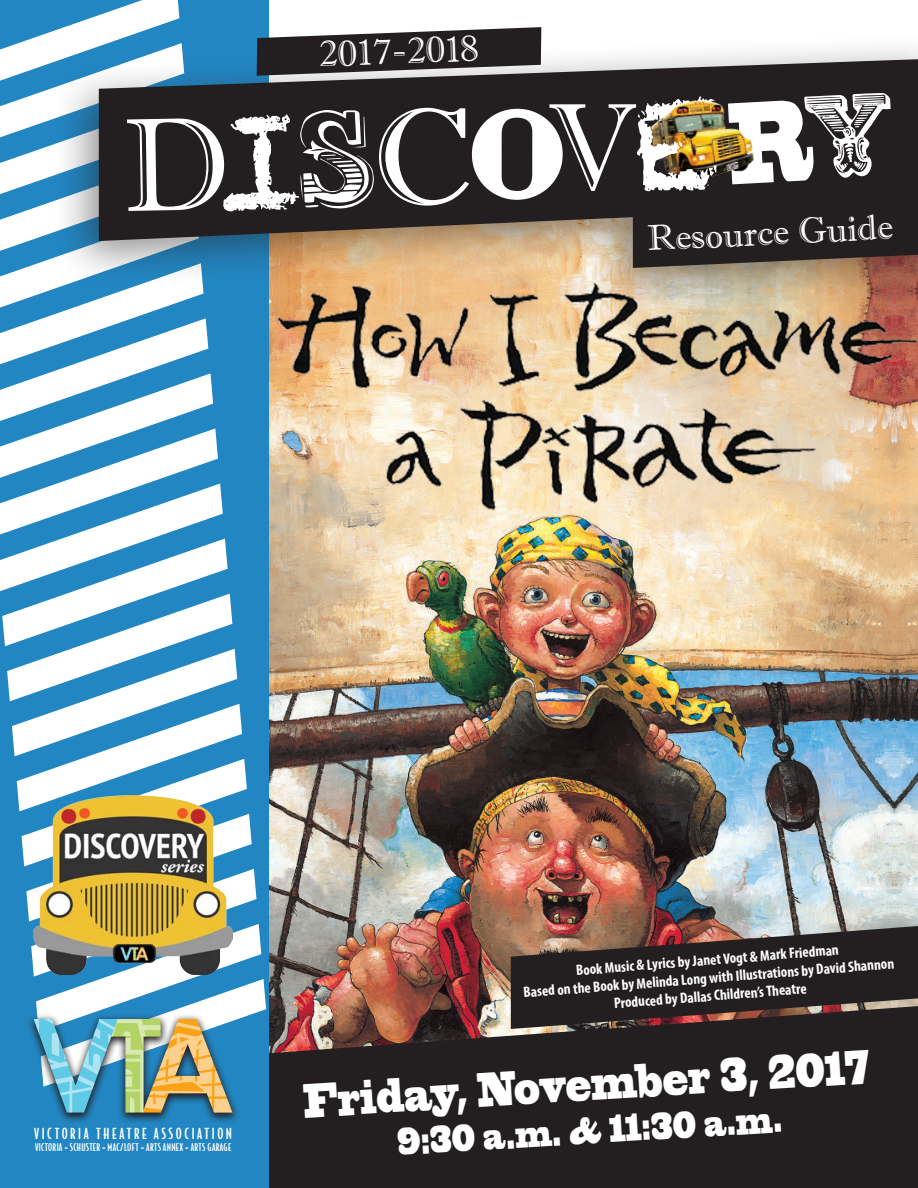
<style>
.page{position:relative;width:918px;height:1188px;background:#fff}
.page>*{position:absolute;margin:0;border:0;box-sizing:border-box;transform-origin:0 0}
.t1{font:45px "Blackoak Std";color:#fff;scale:.43 1}
.t2{font:36px "Blackoak Std";color:#fff;scale:.43 1}
.t3{font:36px "Imprint MT Shadow";color:#fff}
.t4{font:36px "Imprint MT Shadow";color:#fff;scale:1.05 1}
.t5{font:700 condensed 15px/18px "Myriad Pro";color:#fff;text-align:center}
.t6{font:500 14.55px "Bodega Sans";letter-spacing:.18em;color:#fff}
.t7{font:500 10.2px "Bodega Sans";letter-spacing:.03em;color:#fff}
</style>
<div class="page">
<div style="left:269px;top:1113px;width:649px;height:75px;background:#231f20"></div>
<div style="left:0;top:0;width:269px;height:1188px;background:#2286c2"></div>
<svg style="left:60px;top:1113px;width:178px;height:9px"></svg>
<img style="left:0;top:0;width:918px;height:1113px">
<p class="t4" style="left:318px;top:33px;width:154px;rotate:-2deg">2017-2018</p>
<p class="t3" style="left:646px;top:217px;width:247px;rotate:-3deg">Resource Guide</p>
<p class="t6" style="left:34px;top:1124px;width:199px">VICTORIA THEATRE ASSOCIATION</p>
<p class="t7" style="left:35px;top:1141px;width:198px">VICTORIA • SCHUSTER • MAC/LOFT • ARTS ANNEX • ARTS GARAGE</p>
<p class="t5" style="left:521px;top:967px;width:373px;rotate:-5deg">Book Music &amp; Lyrics by Janet Vogt &amp; Mark Friedman<br>Based on the Book by Melinda Long with Illustrations by David Shannon<br>Produced by Dallas Children’s Theatre</p>
<p class="t1" style="left:302px;top:1069px;width:1320px;rotate:-3deg">Friday, November 3, 2017</p>
<p class="t2" style="left:396px;top:1116px;width:898px;rotate:-3deg">9:30 a.m. &amp; 11:30 a.m.</p>
</div>
